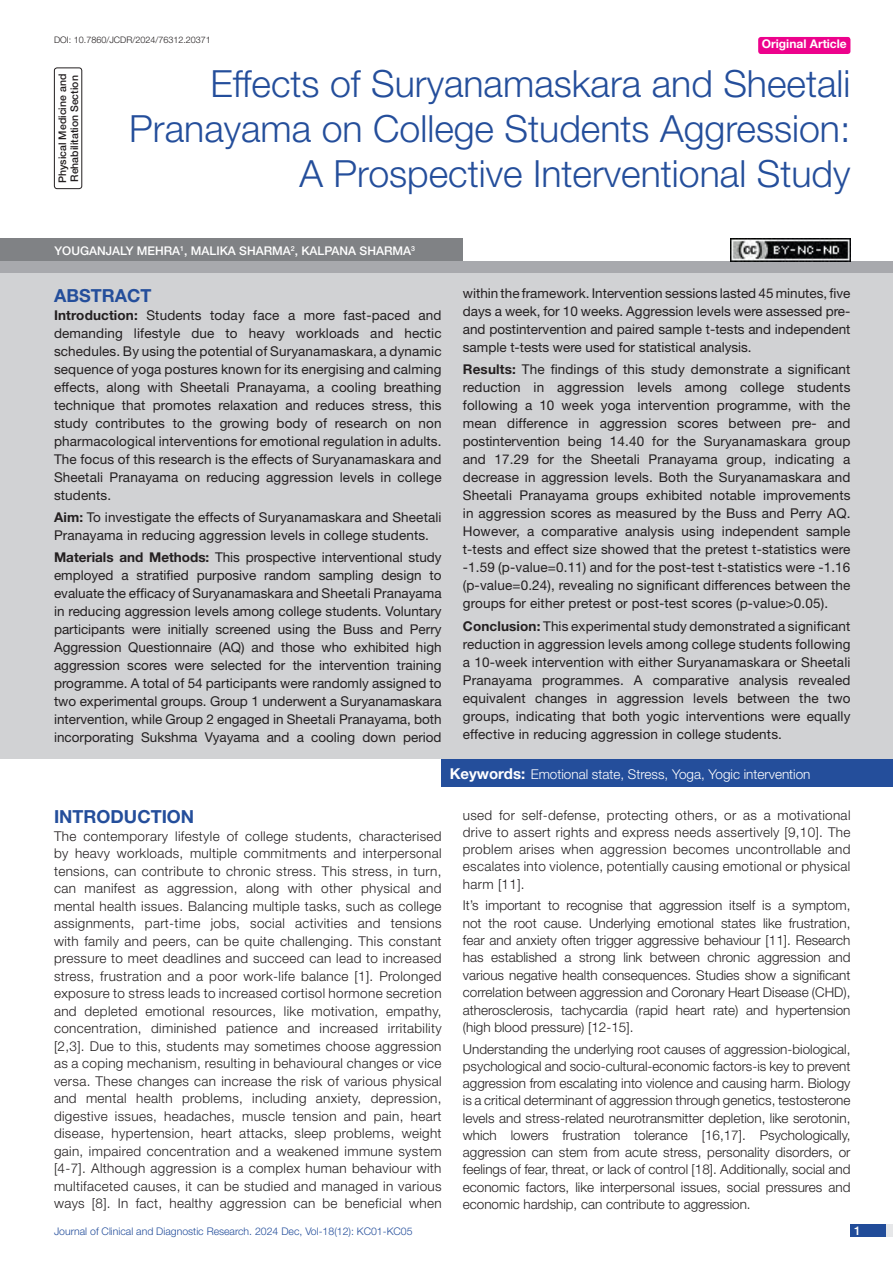
<style>
.page{position:relative;width:893px;height:1263px;background:#fff}
.page>*{position:absolute;margin:0;border:0;box-sizing:border-box;transform-origin:0 0}
.t1{font:300 37.5px/45px "Helvetica Neue";color:#244e9b;text-align:right}
.Heading{font:700 18px "Helvetica Neue";color:#244e9b}
.Abstract_head{font:700 18px "Helvetica Neue";color:#244e9b}
.Abstract_Text{font:13.5px/18px "Helvetica Neue";letter-spacing:.01em;color:#231f20;text-align:justify}
.Body_text{font:300 13.5px/17.5px "Helvetica Neue";letter-spacing:.005em;color:#231f20;text-align:justify}
.Key_words{font:300 13.5px "Helvetica Neue";color:#fff}
.Author{font:500 12px "Helvetica Neue";color:#fff}
.t2{font:700 12px "Helvetica Neue";color:#fff}
.t3{font:300 10.5px "Helvetica Neue";color:#244e9b}
.section{font:500 10.5px/12px "Helvetica Neue";color:#231f20}
.DOI{font:300 9px "Helvetica Neue";color:#231f20}
.s1{font-weight:700}
.s2{font-weight:700;font-size:15px}
</style>
<div class="page">
<div style="left:850px;top:1224px;width:43px;height:13px;background:#e6e7e9"></div>
<div style="left:850px;top:1224px;width:35px;height:13px;background:#214c99"></div>
<div style="left:758px;top:37px;width:92px;height:17px;background:#ed028c;border-radius:3px"></div>
<div style="left:54px;top:68px;width:28px;height:121px;border:1px solid #231f20;border-radius:3px"></div>
<div style="left:0;top:261px;width:893px;height:12px;background:#a8a9ad"></div>
<div style="left:0;top:238px;width:463px;height:23px;background:#808285"></div>
<div style="left:0;top:273px;width:893px;height:486px;background:#d1d2d4"></div>
<div style="left:442px;top:759px;width:451px;height:28px;background:#244e9b"></div>
<img style="left:730px;top:239px;width:120px;height:22px">
<p class="DOI" style="left:54px;top:35px;width:158px">DOI: 10.7860/JCDR/2024/76312.20371</p>
<p class="t2" style="left:762px;top:37px;width:87px">Original Article</p>
<p class="section" style="left:56px;top:183px;width:111px;rotate:-90deg">PHYSICAL MEDICINE AND<br>REHABILITATION SECTION</p>
<p class="t1" style="left:129px;top:60px;width:723px">Effects of Suryanamaskara and Sheetali<br>Pranayama on College Students Aggression:<br>A Prospective Interventional Study</p>
<p class="Author" style="left:54px;top:243px;width:362px">YOUGANJALY MEHRA<sup>1</sup>, MALIKA SHARMA<sup>2</sup>, KALPANA SHARMA<sup>3</sup></p>
<p class="Abstract_head" style="left:54px;top:284px;width:99px">ABSTRACT</p>
<p class="Abstract_Text" style="left:54px;top:305px;width:389px"><span class="s1">Introduction:</span> Students today face a more fast-paced and demanding lifestyle due to heavy workloads and hectic schedules. By using the potential of Suryanamaskara, a dynamic sequence of yoga postures known for its energising and calming effects, along with Sheetali Pranayama, a cooling breathing technique that promotes relaxation and reduces stress, this study contributes to the growing body of research on non pharmacological interventions for emotional regulation in adults.<br>The focus of this research is the effects of Suryanamaskara and Sheetali Pranayama on reducing aggression levels in college students.</p>
<p class="Abstract_Text" style="left:54px;top:508px;width:389px"><span class="s1">Aim:</span> To investigate the effects of Suryanamaskara and Sheetali<br>Pranayama in reducing aggression levels in college students.</p>
<p class="Abstract_Text" style="left:54px;top:548px;width:389px"><span class="s1">Materials and Methods:</span> This prospective interventional study employed a stratified purposive random sampling design to evaluate the efficacy of Suryanamaskara and Sheetali Pranayama in reducing aggression levels among college students. Voluntary participants were initially screened using the Buss and Perry Aggression Questionnaire (AQ) and those who exhibited high aggression scores were selected for the intervention training programme. A total of 54 participants were randomly assigned to two experimental groups. Group 1 underwent a Suryanamaskara intervention, while Group 2 engaged in Sheetali Pranayama, both incorporating Sukshma Vyayama and a cooling down period</p>
<p class="Abstract_Text" style="left:463px;top:284px;width:389px">within the framework. Intervention sessions lasted 45 minutes, five days a week, for 10 weeks. Aggression levels were assessed pre&shy;and postintervention and paired sample t-tests and independent sample t-tests were used for statistical analysis.</p>
<p class="Abstract_Text" style="left:463px;top:360px;width:389px"><span class="s1">Results:</span> The findings of this study demonstrate a significant reduction in aggression levels among college students following a 10 week yoga intervention programme, with the mean difference in aggression scores between pre- and postintervention being 14.40 for the Suryanamaskara group and 17.29 for the Sheetali Pranayama group, indicating a decrease in aggression levels. Both the Suryanamaskara and Sheetali Pranayama groups exhibited notable improvements in aggression scores as measured by the Buss and Perry AQ.<br>However, a comparative analysis using independent sample t-tests and effect size showed that the pretest t-statistics were -1.59 (p-value=0.11) and for the post-test t-statistics were -1.16 (p-value=0.24), revealing no significant differences between the groups for either pretest or post-test scores (p-value&gt;0.05).</p>
<p class="Abstract_Text" style="left:463px;top:617px;width:389px"><span class="s1">Conclusion:</span> This experimental study demonstrated a significant reduction in aggression levels among college students following a 10-week intervention with either Suryanamaskara or Sheetali Pranayama programmes. A comparative analysis revealed equivalent changes in aggression levels between the two groups, indicating that both yogic interventions were equally effective in reducing aggression in college students.</p>
<p class="Key_words" style="left:450px;top:766px;width:362px"><span class="s2">Keywords:</span> Emotional state, Stress, Yoga, Yogic intervention</p>
<p class="Heading" style="left:54px;top:805px;width:142px">INTRODUCTION</p>
<p class="Body_text" style="left:54px;top:827px;width:389px">The contemporary lifestyle of college students, characterised by heavy workloads, multiple commitments and interpersonal tensions, can contribute to chronic stress. This stress, in turn, can manifest as aggression, along with other physical and mental health issues. Balancing multiple tasks, such as college assignments, part-time jobs, social activities and tensions with family and peers, can be quite challenging. This constant pressure to meet deadlines and succeed can lead to increased stress, frustration and a poor work-life balance [1]. Prolonged exposure to stress leads to increased cortisol hormone secretion and depleted emotional resources, like motivation, empathy, concentration, diminished patience and increased irritability [2,3]. Due to this, students may sometimes choose aggression as a coping mechanism, resulting in behavioural changes or vice versa. These changes can increase the risk of various physical and mental health problems, including anxiety, depression, digestive issues, headaches, muscle tension and pain, heart disease, hypertension, heart attacks, sleep problems, weight gain, impaired concentration and a weakened immune system [4-7]. Although aggression is a complex human behaviour with multifaceted causes, it can be studied and managed in various ways [8]. In fact, healthy aggression can be beneficial when</p>
<p class="Body_text" style="left:463px;top:806px;width:389px">used for self-defense, protecting others, or as a motivational drive to assert rights and express needs assertively [9,10]. The problem arises when aggression becomes uncontrollable and escalates into violence, potentially causing emotional or physical harm [11].</p>
<p class="Body_text" style="left:463px;top:896px;width:389px">It’s important to recognise that aggression itself is a symptom, not the root cause. Underlying emotional states like frustration, fear and anxiety often trigger aggressive behaviour [11]. Research has established a strong link between chronic aggression and various negative health consequences. Studies show a significant correlation between aggression and Coronary Heart Disease (CHD), atherosclerosis, tachycardia (rapid heart rate) and hypertension (high blood pressure) [12-15].</p>
<p class="Body_text" style="left:463px;top:1040px;width:389px">Understanding the underlying root causes of aggression-biological, psychological and socio-cultural-economic factors-is key to prevent aggression from escalating into violence and causing harm. Biology is a critical determinant of aggression through genetics, testosterone levels and stress-related neurotransmitter depletion, like serotonin, which lowers frustration tolerance [16,17]. Psychologically, aggression can stem from acute stress, personality disorders, or feelings of fear, threat, or lack of control [18]. Additionally, social and economic factors, like interpersonal issues, social pressures and economic hardship, can contribute to aggression.</p>
<p class="t3" style="left:54px;top:1225px;width:360px">Journal of Clinical and Diagnostic Research. 2024 Dec, Vol-18(12): KC01-KC05</p>
<p class="Author" style="left:854px;top:1223px;width:8px">1</p>
</div>
